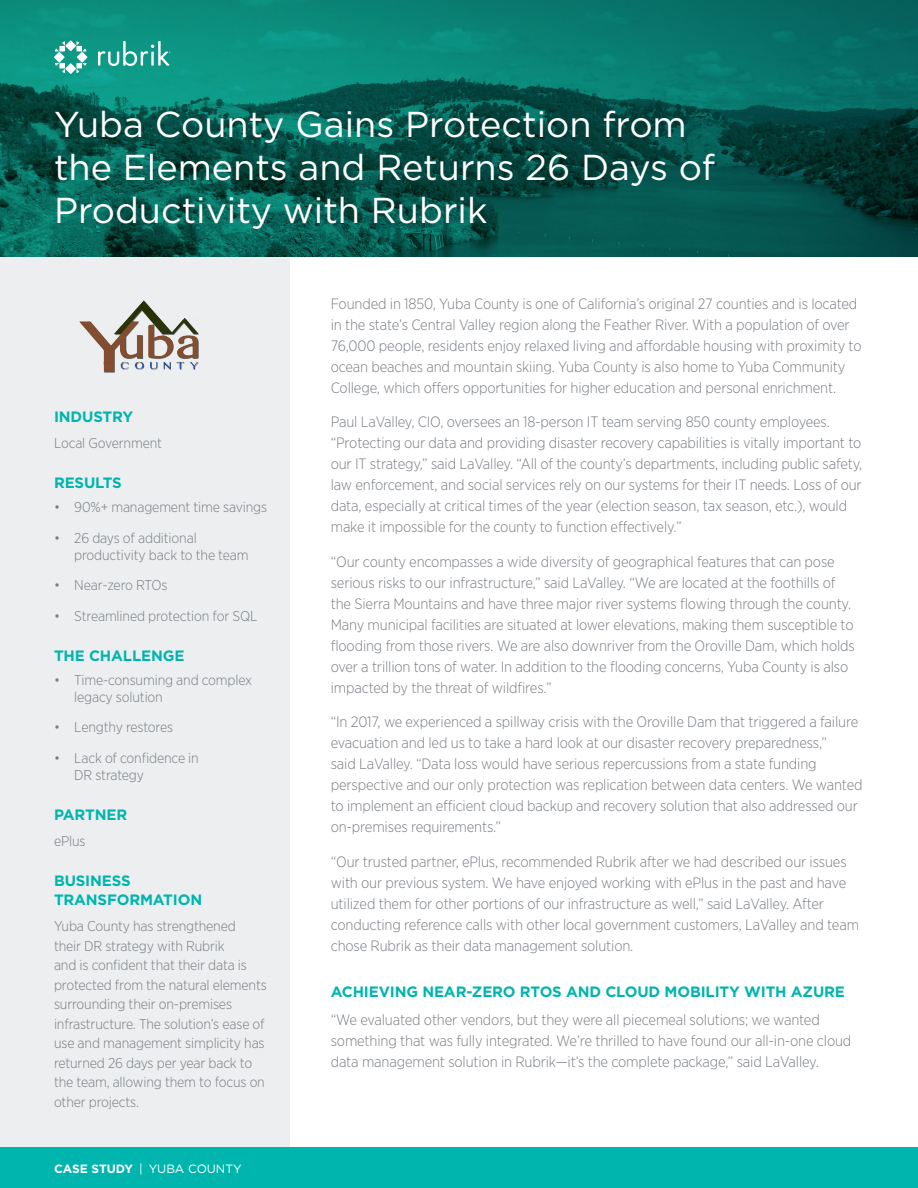
<style>
.page{position:relative;width:918px;height:1188px;background:#fff}
.page>*{position:absolute;margin:0;border:0;box-sizing:border-box;transform-origin:0 0}
.CASE_title{font:36px/43.2px "Gotham";color:#fff}
.CASE_body_copy{font:300 15px/21px "Gotham Narrow";letter-spacing:-.01em;color:#787d83}
.CASE_sidebar_headlin{font:700 15px/19.5px "Gotham";letter-spacing:-.01em;color:#00b5ae}
.CASE_body_headline{font:700 15px "Gotham";letter-spacing:-.01em;color:#00b5ae}
.CASE_sidebar_copy{font:300 14.25px/19.5px "Gotham Narrow";letter-spacing:-.01em;color:#787d83}
.t1{font:12px "Gotham";color:#fff}
.s1{font-weight:700}
</style>
<div class="page">
<div style="left:0;top:256px;width:290px;height:892px;background:#eceeef"></div>
<div style="left:0;top:1148px;width:918px;height:40px;background:#00b5ae"></div>
<img style="left:0;top:0;width:918px;height:256px">
<img style="left:79px;top:300px;width:120px;height:73px">
<svg style="left:65px;top:40px;width:11px;height:11px"></svg>
<svg style="left:65px;top:63px;width:11px;height:11px"></svg>
<svg style="left:77px;top:52px;width:10px;height:11px"></svg>
<svg style="left:55px;top:41px;width:10px;height:10px"></svg>
<svg style="left:76px;top:63px;width:11px;height:10px"></svg>
<svg style="left:55px;top:63px;width:10px;height:10px"></svg>
<svg style="left:76px;top:41px;width:11px;height:10px"></svg>
<svg style="left:54px;top:52px;width:11px;height:11px"></svg>
<svg style="left:98px;top:41px;width:72px;height:25px;background:#47b0a2"></svg>
<p class="CASE_title" style="left:54px;top:102px;width:663px">Yuba County Gains Protection from the Elements and Returns 26 Days of<br>Productivity with Rubrik</p>
<p class="CASE_sidebar_headlin" style="left:54px;top:407px;width:81px">INDUSTRY</p>
<p class="CASE_sidebar_copy" style="left:54px;top:433px;width:110px">Local Government</p>
<p class="CASE_sidebar_headlin" style="left:54px;top:473px;width:69px">RESULTS</p>
<p class="CASE_sidebar_copy" style="left:54px;top:497px;width:215px">• 90%+ management time savings</p>
<p class="CASE_sidebar_copy" style="left:74px;top:529px;width:176px;line-height:17.1px;text-indent:-20px">• 26 days of additional productivity back to the team</p>
<p class="CASE_sidebar_copy" style="left:54px;top:575px;width:115px">• Near-zero RTOs</p>
<p class="CASE_sidebar_copy" style="left:54px;top:606px;width:205px">• Streamlined protection for SQL</p>
<p class="CASE_sidebar_headlin" style="left:54px;top:646px;width:132px">THE CHALLENGE</p>
<p class="CASE_sidebar_copy" style="left:74px;top:671px;width:179px;line-height:17.1px;text-indent:-20px">• Time-consuming and complex legacy solution</p>
<p class="CASE_sidebar_copy" style="left:54px;top:717px;width:121px">• Lengthy restores</p>
<p class="CASE_sidebar_copy" style="left:74px;top:749px;width:126px;line-height:17.1px;text-indent:-20px">• Lack of confidence in<br>DR strategy</p>
<p class="CASE_sidebar_headlin" style="left:54px;top:805px;width:75px">PARTNER</p>
<p class="CASE_sidebar_copy" style="left:54px;top:831px;width:33px">ePlus</p>
<p class="CASE_sidebar_headlin" style="left:54px;top:871px;width:150px">BUSINESS<br>TRANSFORMATION</p>
<p class="CASE_sidebar_copy" style="left:54px;top:916px;width:214px">Yuba County has strengthened<br>their DR strategy with Rubrik<br>and is confident that their data is protected from the natural elements surrounding their on-premises infrastructure. The solution’s ease of use and management simplicity has returned 26 days per year back to the team, allowing them to focus on other projects.</p>
<p class="t1" style="left:54px;top:1161px;width:189px"><span class="s1">CASE STUDY</span> | YUBA COUNTY</p>
<p class="CASE_body_copy" style="left:331px;top:293px;width:532px">Founded in 1850, Yuba County is one of California’s original 27 counties and is located in the state’s Central Valley region along the Feather River. With a population of over 76,000 people, residents enjoy relaxed living and affordable housing with proximity to ocean beaches and mountain skiing. Yuba County is also home to Yuba Community College, which offers opportunities for higher education and personal enrichment.</p>
<p class="CASE_body_copy" style="left:331px;top:411px;width:533px">Paul LaValley, CIO, oversees an 18-person IT team serving 850 county employees. “Protecting our data and providing disaster recovery capabilities is vitally important to our IT strategy,” said LaValley. “All of the county’s departments, including public safety, law enforcement, and social services rely on our systems for their IT needs. Loss of our data, especially at critical times of the year (election season, tax season, etc.), would make it impossible for the county to function effectively.”</p>
<p class="CASE_body_copy" style="left:331px;top:551px;width:526px">“Our county encompasses a wide diversity of geographical features that can pose serious risks to our infrastructure,” said LaValley. “We are located at the foothills of the Sierra Mountains and have three major river systems flowing through the county.<br>Many municipal facilities are situated at lower elevations, making them susceptible to flooding from those rivers. We are also downriver from the Oroville Dam, which holds over a trillion tons of water. In addition to the flooding concerns, Yuba County is also impacted by the threat of wildfires.”</p>
<p class="CASE_body_copy" style="left:331px;top:711px;width:533px">“In 2017, we experienced a spillway crisis with the Oroville Dam that triggered a failure evacuation and led us to take a hard look at our disaster recovery preparedness,”<br>said LaValley. “Data loss would have serious repercussions from a state funding perspective and our only protection was replication between data centers. We wanted to implement an efficient cloud backup and recovery solution that also addressed our on-premises requirements.”</p>
<p class="CASE_body_copy" style="left:331px;top:851px;width:530px">“Our trusted partner, ePlus, recommended Rubrik after we had described our issues with our previous system. We have enjoyed working with ePlus in the past and have utilized them for other portions of our infrastructure as well,” said LaValley. After conducting reference calls with other local government customers, LaValley and team chose Rubrik as their data management solution.</p>
<p class="CASE_body_headline" style="left:331px;top:982px;width:516px">ACHIEVING NEAR-ZERO RTOS AND CLOUD MOBILITY WITH AZURE</p>
<p class="CASE_body_copy" style="left:331px;top:1009px;width:522px">“We evaluated other vendors, but they were all piecemeal solutions; we wanted something that was fully integrated. We’re thrilled to have found our all-in-one cloud data management solution in Rubrik—it’s the complete package,” said LaValley.</p>
</div>
